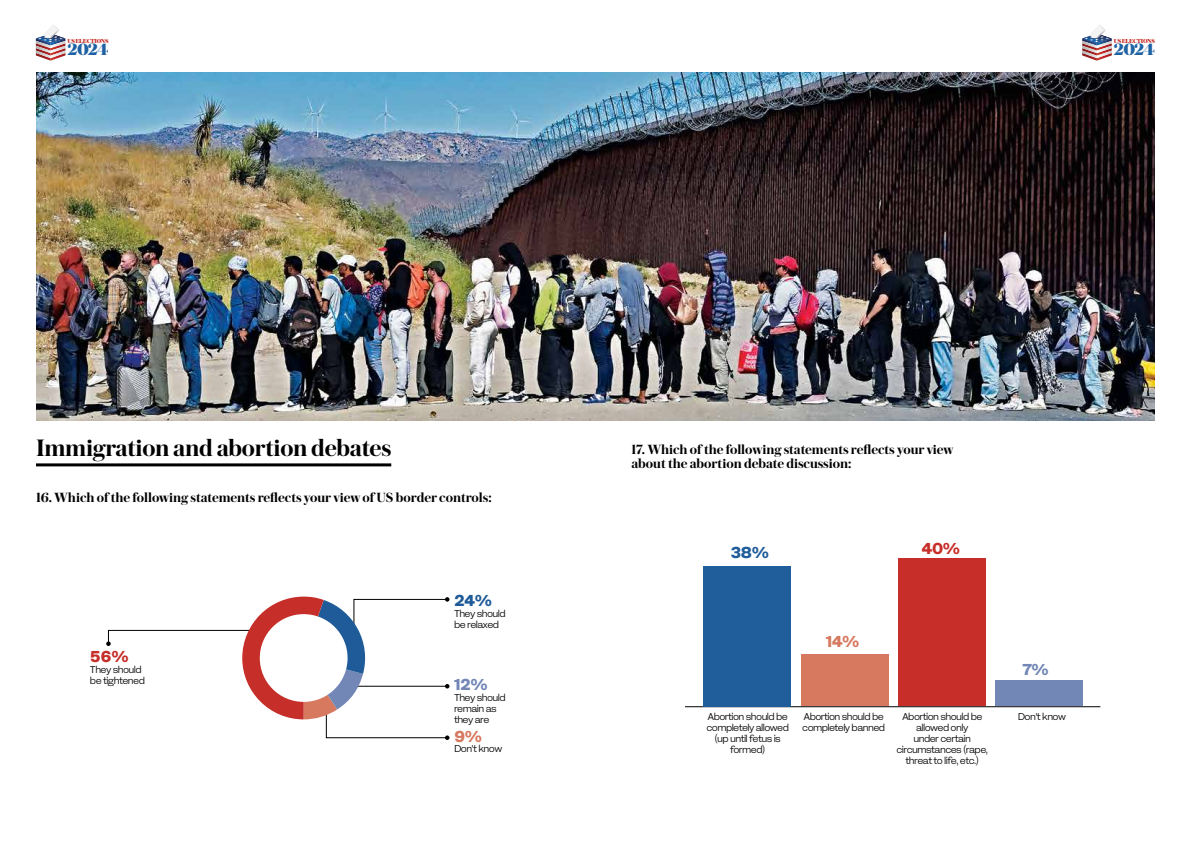
<style>
.page{position:relative;width:1191px;height:842px;background:#fff}
.page>*{position:absolute;margin:0;border:0;box-sizing:border-box;transform-origin:0 0}
.t1{font:600 25px "Austin News Headline";letter-spacing:-.01em;color:#000}
.t2{font:800 17.2px "Austin News Headline";letter-spacing:-.02em;color:#1f62a3}
.t3{font:800 16px "Isento";color:#7287b6}
.t4{font:800 16px "Isento";color:#d6795f}
.t5{font:800 16px "Isento";color:#c62e29}
.t6{font:800 16px "Isento";color:#1e5b98}
.t7{font:800 16px "Isento";color:#1f5d9b}
.t8{font:800 16px "Isento";color:#c72e29}
.t9{font:600 14px/14px "Austin News Headline";color:#000}
.t10{font:800 13px "Isento";letter-spacing:-.045em;color:#020202}
.t11{font:10px/11px "Isento";letter-spacing:-.06em;color:#010101}
.t12{font:800 6.1px "Austin News Headline";letter-spacing:-.045em;color:#c62d28}
</style>
<div class="page">
<svg style="left:1082px;top:25px;width:29px;height:36px"></svg>
<svg style="left:36px;top:25px;width:29px;height:36px"></svg>
<img style="left:36px;top:72px;width:1119px;height:348px">
<hr style="left:36px;top:463px;width:355px;height:3px;background:#000">
<svg style="left:106px;top:597px;width:343px;height:143px"></svg>
<div style="left:260px;top:614px;width:87px;height:88px;background:#fff;border-radius:50%"></div>
<hr style="left:685px;top:706px;width:415px;height:1px;background:#010101">
<div style="left:995px;top:680px;width:88px;height:26px;background:#7287b6"></div>
<div style="left:898px;top:558px;width:87px;height:148px;background:#c72e29"></div>
<div style="left:800px;top:654px;width:88px;height:52px;background:#d6795f"></div>
<div style="left:703px;top:566px;width:88px;height:140px;background:#1f5d9b"></div>
<p class="t12" style="left:67px;top:36px;width:43px">US ELECTIONS</p>
<h2 class="t2" style="left:67px;top:37px;width:43px">2024</h2>
<p class="t12" style="left:1113px;top:36px;width:43px">US ELECTIONS</p>
<h2 class="t2" style="left:1113px;top:37px;width:43px">2024</h2>
<h1 class="t1" style="left:36px;top:431px;width:356px">Immigration and abortion debates</h1>
<h3 class="t9" style="left:36px;top:490px;width:457px">16. Which of the following statements reflects your view of US border controls:</h3>
<h3 class="t10" style="left:91px;top:498px;width:341px">WHICH OF THE FOLLOWING STATEMENTS REFLECTS</h3>
<h3 class="t5" style="left:90px;top:646px;width:40px">56%</h3>
<p class="t11" style="left:90px;top:664px;width:56px">They should be tightened</p>
<h3 class="t6" style="left:454px;top:590px;width:40px">24%</h3>
<p class="t11" style="left:454px;top:608px;width:53px">They should be relaxed</p>
<h3 class="t3" style="left:454px;top:674px;width:36px">12%</h3>
<p class="t11" style="left:454px;top:692px;width:53px">They should remain as they are</p>
<h3 class="t4" style="left:454px;top:726px;width:30px">9%</h3>
<p class="t11" style="left:454px;top:742px;width:50px">Don't know</p>
<h3 class="t9" style="left:631px;top:442px;width:323px">17. Which of the following statements reflects your view about the abortion debate discussion:</h3>
<h3 class="t7" style="left:730px;top:543px;width:40px">38%</h3>
<h3 class="t8" style="left:921px;top:538px;width:40px">40%</h3>
<h3 class="t4" style="left:826px;top:631px;width:35px">14%</h3>
<h3 class="t3" style="left:1022px;top:659px;width:28px">7%</h3>
<p class="t11" style="left:706px;top:710px;width:84px;text-align:center">Abortion should be completely allowed (up until fetus is formed)</p>
<p class="t11" style="left:802px;top:710px;width:84px">Abortion should be completely banned</p>
<p class="t11" style="left:896px;top:710px;width:93px;text-align:center">Abortion should be allowed only<br>under certain circumstances (rape, threat to life, etc.)</p>
<p class="t11" style="left:1017px;top:710px;width:50px">Don't know</p>
</div>
